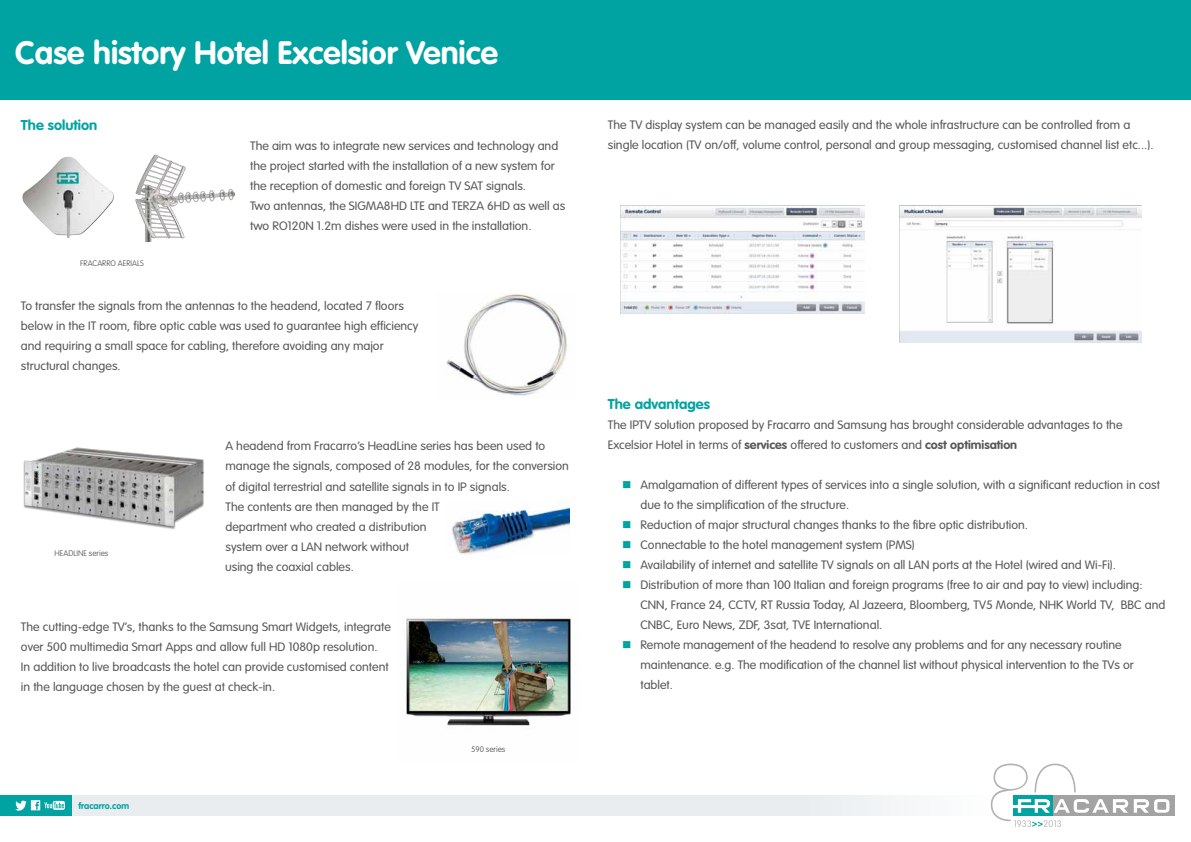
<style>
.page{position:relative;width:1191px;height:842px;background:#fff}
.page>*{position:absolute;margin:0;border:0;box-sizing:border-box;transform-origin:0 0}
.t1{font:700 32px "VAG Rounded";color:#fff}
.t2{font:700 14px "VAG Rounded";color:#00a3a1;scale:1.04 1}
.t3{font:300 12px/20px "VAG Rounded";color:#575756;scale:1.04 1}
.t4{font:700 9.1px "VAG Rounded";color:#00a3a1}
.t5{font:100 8px "VAG Rounded";color:#575756}
.s1{font-weight:700}
.s2{color:#00a3a1}
</style>
<div class="page">
<div style="left:65px;top:796px;width:925px;height:20px;background:linear-gradient(to right,#e6eaee,#f0f3f5)"></div>
<div style="left:1049px;top:796px;width:125px;height:20px;background:#a3a3a3"></div>
<svg style="left:990px;top:764px;width:179px;height:63px"></svg>
<div style="left:0;top:796px;width:72px;height:20px;background:#00a3a1"></div>
<svg style="left:15px;top:800px;width:50px;height:11px"></svg>
<div style="left:0;top:0;width:1191px;height:100px;background:#00a3a1"></div>
<img style="left:135px;top:154px;width:100px;height:87px">
<img style="left:446px;top:294px;width:122px;height:103px">
<img style="left:620px;top:205px;width:244px;height:108px">
<img style="left:899px;top:205px;width:242px;height:138px">
<img style="left:406px;top:618px;width:165px;height:108px">
<img style="left:22px;top:156px;width:45px;height:40px">
<img style="left:23px;top:447px;width:181px;height:83px">
<img style="left:452px;top:501px;width:118px;height:54px">
<h1 class="t1" style="left:15px;top:33px;width:484px">Case history Hotel Excelsior Venice</h1>
<p class="t2" style="left:21px;top:117px;width:75px">The solution</p>
<p class="t5" style="left:80px;top:259px;width:65px">FRACARRO AERIALS</p>
<p class="t3" style="left:250px;top:136px;width:305px">The aim was to integrate new services and technology and the project started with the installation of a new system for the reception of domestic and foreign TV SAT signals.<br>Two antennas, the SIGMA8HD LTE and TERZA 6HD as well as two RO120N 1.2m dishes were used in the installation.</p>
<p class="t3" style="left:21px;top:296px;width:384px">To transfer the signals from the antennas to the headend, located 7 floors below in the IT room, fibre optic cable was used to guarantee high efficiency and requiring a small space for cabling, therefore avoiding any major structural changes.</p>
<p class="t5" style="left:55px;top:549px;width:55px">HEADLINE series</p>
<p class="t3" style="left:225px;top:436px;width:332px">A headend from Fracarro’s HeadLine series has been used to manage the signals, composed of 28 modules, for the conversion of digital terrestrial and satellite signals in to IP signals.<br>The contents are then managed by the IT<br>department who created a distribution<br>system over a LAN network without<br>using the coaxial cables.</p>
<p class="t3" style="left:21px;top:616px;width:357px">The cutting-edge TV’s, thanks to the Samsung Smart Widgets, integrate over 500 multimedia Smart Apps and allow full HD 1080p resolution.<br>In addition to live broadcasts the hotel can provide customised content in the language chosen by the guest at check-in.</p>
<p class="t4" style="left:79px;top:800px;width:52px">fracarro.com</p>
<p class="t5" style="left:471px;top:744px;width:36px">590 series</p>
<p class="t3" style="left:608px;top:115px;width:526px">The TV display system can be managed easily and the whole infrastructure can be controlled from a single location (TV on/off, volume control, personal and group messaging, customised channel list etc...).</p>
<p class="t2" style="left:608px;top:396px;width:100px">The advantages</p>
<p class="t3" style="left:608px;top:415px;width:496px">The IPTV solution proposed by Fracarro and Samsung has brought considerable advantages to the<br>Excelsior Hotel in terms of <span class="s1">services</span> offered to customers and <span class="s1">cost optimisation</span></p>
<p class="t3" style="left:640px;top:475px;width:501px;text-indent:-18px"><span class="s2">■</span> Amalgamation of different types of services into a single solution, with a significant reduction in cost due to the simplification of the structure.</p>
<p class="t3" style="left:622px;top:515px;width:392px"><span class="s2">■</span> Reduction of major structural changes thanks to the fibre optic distribution.</p>
<p class="t3" style="left:622px;top:535px;width:283px"><span class="s2">■</span> Connectable to the hotel management system (PMS)</p>
<p class="t3" style="left:622px;top:555px;width:476px"><span class="s2">■</span> Availability of internet and satellite TV signals on all LAN ports at the Hotel (wired and Wi-Fi).</p>
<p class="t3" style="left:640px;top:575px;width:506px;text-indent:-18px"><span class="s2">■</span> Distribution of more than 100 Italian and foreign programs (free to air and pay to view) including:<br>CNN, France 24, CCTV, RT Russia Today, Al Jazeera, Bloomberg, TV5 Monde, NHK World TV, BBC and<br>CNBC, Euro News, ZDF, 3sat, TVE International.</p>
<p class="t3" style="left:640px;top:635px;width:476px;text-indent:-18px"><span class="s2">■</span> Remote management of the headend to resolve any problems and for any necessary routine maintenance. e.g. The modification of the channel list without physical intervention to the TVs or tablet.</p>
</div>
